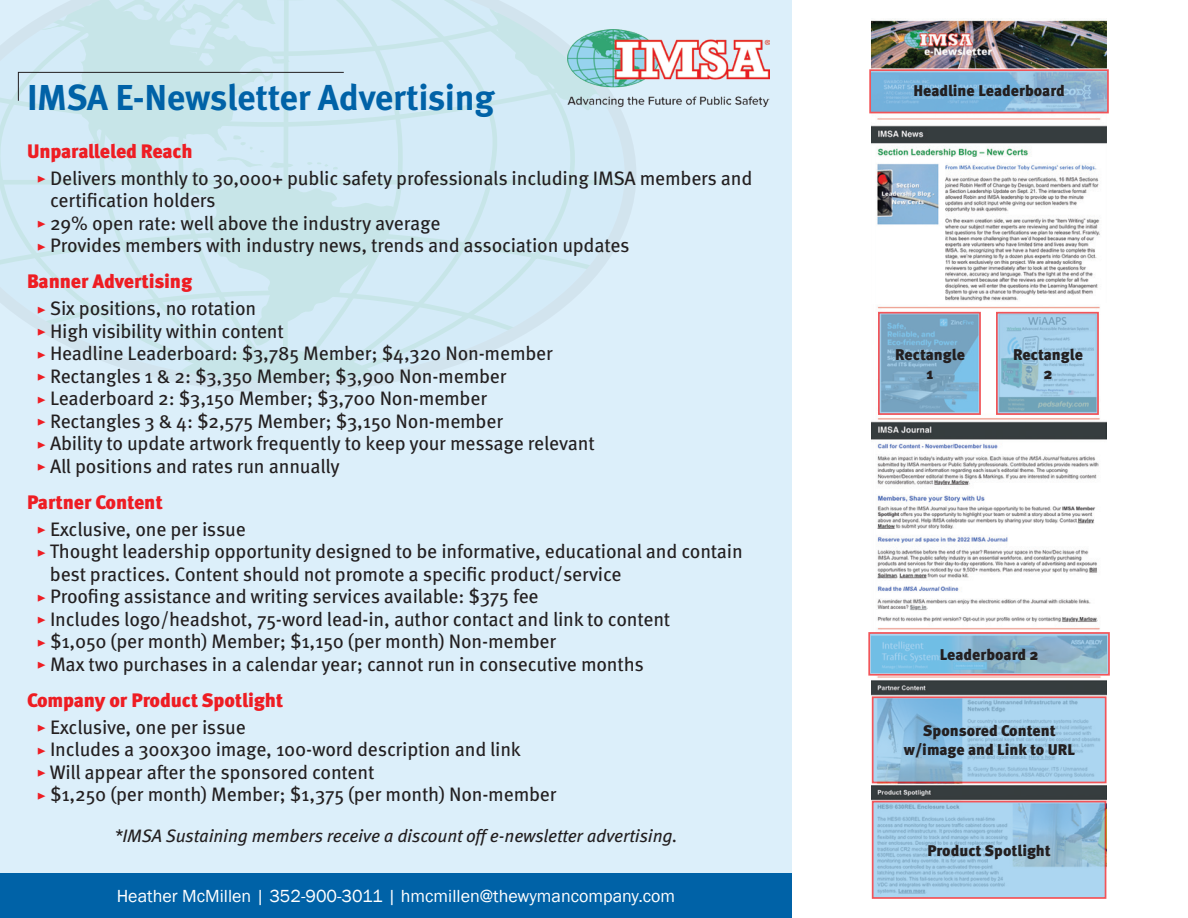
<style>
.page{position:relative;width:1188px;height:918px;background:#fff}
.page>*{position:absolute;margin:0;border:0;box-sizing:border-box;transform-origin:0 0}
.t1{font:700 36px "Meta Pro";letter-spacing:-.01em;color:#0062a7}
.t2{font:19.5px/22.5px "Meta Pro";letter-spacing:-.01em;color:#231f20}
.t3{font:900 19.5px "Meta Pro";letter-spacing:-.01em;color:#ee1d23}
.t4{font:italic 18px "Meta Pro";letter-spacing:-.01em;color:#231f20}
.t5{font:18px "Franklin Gothic";color:#fff}
.t6{font:900 15.6px/18.6px "Meta Pro";color:#231f20;text-align:center}
.s1{color:#ee1d23}
</style>
<div class="page">
<div style="left:0;top:0;width:792px;height:875px;background:#dceffa"></div>
<svg style="left:0;top:0;width:636px;height:393px"></svg>
<img style="left:568px;top:30px;width:202px;height:78px">
<img style="left:872px;top:19px;width:234px;height:282px">
<img style="left:872px;top:306px;width:234px;height:324px">
<img style="left:872px;top:676px;width:234px;height:125px">
<svg style="left:869px;top:69px;width:240px;height:44px;background:#8caed0"></svg>
<svg style="left:878px;top:312px;width:103px;height:103px;background:#84a7c4"></svg>
<svg style="left:996px;top:312px;width:103px;height:103px;background:#9fbed5"></svg>
<svg style="left:868px;top:632px;width:242px;height:44px;background:#91b2cc"></svg>
<svg style="left:872px;top:696px;width:235px;height:87px;background:#9fc1dd"></svg>
<svg style="left:872px;top:801px;width:234px;height:98px;background:#a2c4de"></svg>
<svg style="left:18px;top:72px;width:327px;height:30px"></svg>
<div style="left:0;top:873px;width:792px;height:45px;background:#0062a7"></div>
<p class="t1" style="left:27px;top:69px;width:469px">IMSA E-Newsletter Advertising</p>
<p class="t3" style="left:27px;top:135px;width:167px">Unparalleled Reach</p>
<p class="t2" style="left:50px;top:165px;width:704px;text-indent:-14px"><span class="s1">▸</span> Delivers monthly to 30,000+ public safety professionals including IMSA members and certification holders</p>
<p class="t2" style="left:36px;top:210px;width:406px"><span class="s1">▸</span> 29% open rate: well above the industry average</p>
<p class="t2" style="left:36px;top:233px;width:595px"><span class="s1">▸</span> Provides members with industry news, trends and association updates</p>
<p class="t3" style="left:27px;top:266px;width:167px">Banner Advertising</p>
<p class="t2" style="left:36px;top:296px;width:222px"><span class="s1">▸</span> Six positions, no rotation</p>
<p class="t2" style="left:36px;top:318px;width:249px"><span class="s1">▸</span> High visibility within content</p>
<p class="t2" style="left:36px;top:341px;width:518px"><span class="s1">▸</span> Headline Leaderboard: $3,785 Member; $4,320 Non-member</p>
<p class="t2" style="left:36px;top:363px;width:472px"><span class="s1">▸</span> Rectangles 1 &amp; 2: $3,350 Member; $3,900 Non-member</p>
<p class="t2" style="left:36px;top:386px;width:453px"><span class="s1">▸</span> Leaderboard 2: $3,150 Member; $3,700 Non-member</p>
<p class="t2" style="left:36px;top:408px;width:469px"><span class="s1">▸</span> Rectangles 3 &amp; 4: $2,575 Member; $3,150 Non-member</p>
<p class="t2" style="left:36px;top:431px;width:560px"><span class="s1">▸</span> Ability to update artwork frequently to keep your message relevant</p>
<p class="t2" style="left:36px;top:453px;width:305px"><span class="s1">▸</span> All positions and rates run annually</p>
<p class="t3" style="left:27px;top:486px;width:137px">Partner Content</p>
<p class="t2" style="left:36px;top:516px;width:211px"><span class="s1">▸</span> Exclusive, one per issue</p>
<p class="t2" style="left:50px;top:539px;width:695px;text-indent:-14px"><span class="s1">▸</span> Thought leadership opportunity designed to be informative, educational and contain best practices. Content should not promote a specific product/service</p>
<p class="t2" style="left:36px;top:584px;width:504px"><span class="s1">▸</span> Proofing assistance and writing services available: $375 fee</p>
<p class="t2" style="left:36px;top:606px;width:636px"><span class="s1">▸</span> Includes logo/headshot, 75-word lead-in, author contact and link to content</p>
<p class="t2" style="left:36px;top:629px;width:522px"><span class="s1">▸</span> $1,050 (per month) Member; $1,150 (per month) Non-member</p>
<p class="t2" style="left:36px;top:651px;width:610px"><span class="s1">▸</span> Max two purchases in a calendar year; cannot run in consecutive months</p>
<p class="t3" style="left:27px;top:684px;width:258px">Company or Product Spotlight</p>
<p class="t2" style="left:36px;top:714px;width:211px"><span class="s1">▸</span> Exclusive, one per issue</p>
<p class="t2" style="left:36px;top:737px;width:486px"><span class="s1">▸</span> Includes a 300x300 image, 100-word description and link</p>
<p class="t2" style="left:36px;top:759px;width:340px"><span class="s1">▸</span> Will appear after the sponsored content</p>
<p class="t2" style="left:36px;top:782px;width:522px"><span class="s1">▸</span> $1,250 (per month) Member; $1,375 (per month) Non-member</p>
<p class="t4" style="left:114px;top:822px;width:565px">*IMSA Sustaining members receive a discount off e-newsletter advertising.</p>
<p class="t5" style="left:117px;top:885px;width:560px">Heather McMillen | 352-900-3011 | hmcmillen@thewymancompany.com</p>
<p class="t6" style="left:913px;top:80px;width:153px">Headline Leaderboard</p>
<p class="t6" style="left:895px;top:344px;width:71px">Rectangle<br>1</p>
<p class="t6" style="left:1013px;top:344px;width:71px">Rectangle<br>2</p>
<p class="t6" style="left:940px;top:644px;width:100px">Leaderboard 2</p>
<p class="t6" style="left:904px;top:721px;width:173px">Sponsored Content w/image and Link to URL</p>
<p class="t6" style="left:927px;top:840px;width:125px">Product Spotlight</p>
</div>
